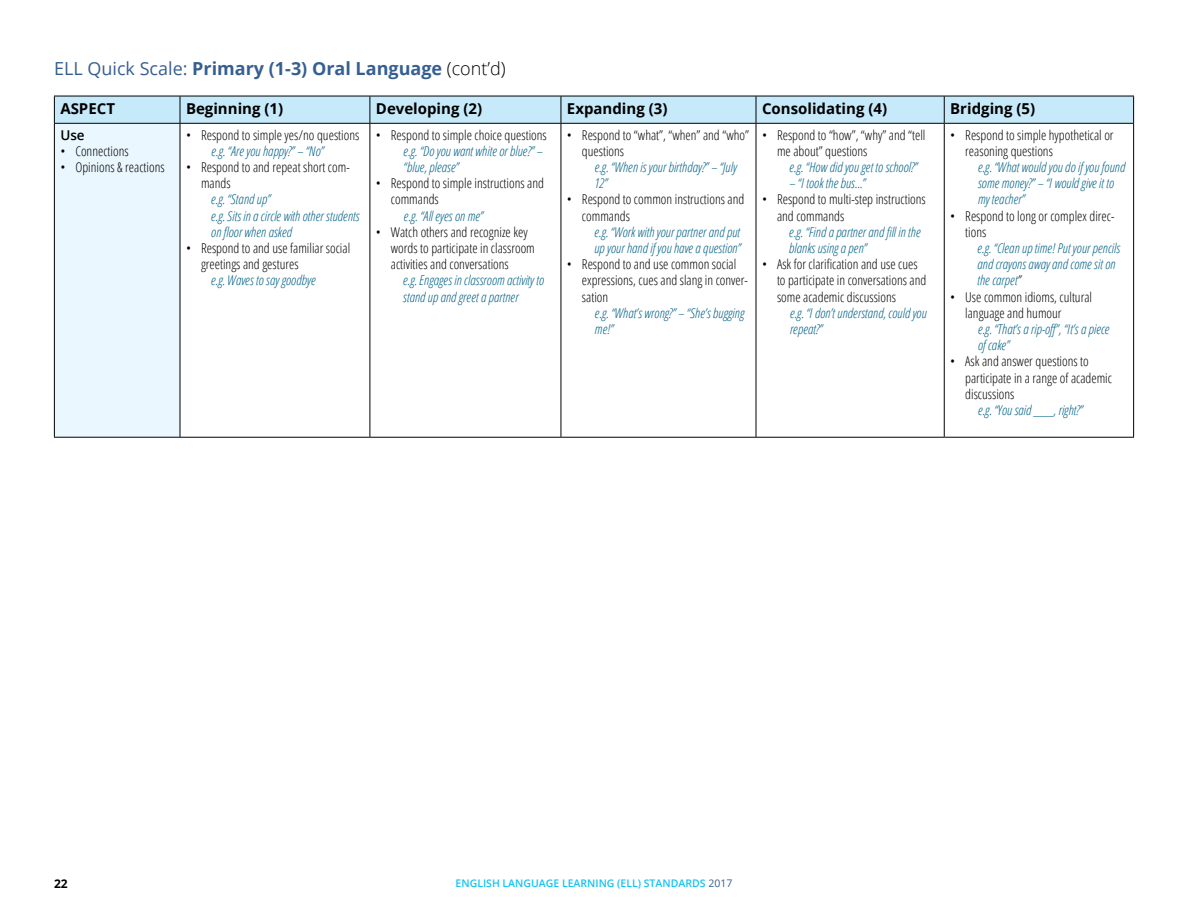
<style>
.page{position:relative;width:1188px;height:918px;background:#fff}
.page>*{position:absolute;margin:0;border:0;box-sizing:border-box;transform-origin:0 0}
.t1{font:700 18px "Open Sans";color:#365f91}
.t2{font:700 15px "Open Sans";color:#000}
.t3{font:300 condensed 13.5px/16.2px "Open Sans";color:#000}
.t4{font:italic 300 condensed 13.5px/16.2px "Open Sans";color:#006086}
.t5{font:600 13.5px "Open Sans";color:#000}
.t6{font:700 12px "Open Sans";color:#000}
.t7{font:600 10.5px "Open Sans";color:#12c3f4}
.s1{font-weight:400}
.s2{font-weight:300;color:#000}
.s3{color:#000}
.s4{font-weight:400;color:#365f91}
</style>
<div class="page">
<div style="left:54px;top:123px;width:126px;height:314px;background:#eaf7fe"></div>
<svg style="left:54px;top:96px;width:1080px;height:27px;background:#c0e2f2"></svg>
<hr style="left:180px;top:123px;width:190px;height:1px;background:#000">
<hr style="left:370px;top:123px;width:191px;height:1px;background:#000">
<hr style="left:370px;top:124px;width:1px;height:313px;background:#000">
<hr style="left:561px;top:123px;width:195px;height:1px;background:#000">
<hr style="left:561px;top:124px;width:1px;height:313px;background:#000">
<hr style="left:756px;top:123px;width:188px;height:1px;background:#000">
<hr style="left:756px;top:124px;width:1px;height:313px;background:#000">
<hr style="left:944px;top:123px;width:190px;height:1px;background:#000">
<hr style="left:944px;top:124px;width:1px;height:313px;background:#000">
<hr style="left:1133px;top:124px;width:1px;height:313px;background:#000">
<hr style="left:180px;top:437px;width:190px;height:1px;background:#000">
<hr style="left:370px;top:437px;width:191px;height:1px;background:#000">
<hr style="left:561px;top:437px;width:195px;height:1px;background:#000">
<hr style="left:756px;top:437px;width:188px;height:1px;background:#000">
<hr style="left:944px;top:437px;width:190px;height:1px;background:#000">
<hr style="left:54px;top:123px;width:126px;height:1px;background:#000">
<hr style="left:54px;top:124px;width:1px;height:313px;background:#000">
<hr style="left:180px;top:124px;width:1px;height:313px;background:#000">
<hr style="left:54px;top:437px;width:126px;height:1px;background:#000">
<h1 class="t1" style="left:54px;top:55px;width:453px"><span class="s1">ELL Quick Scale:</span> Primary (1-3) Oral Language <span class="s2">(cont’d)</span></h1>
<p class="t2" style="left:60px;top:97px;width:56px">ASPECT</p>
<p class="t2" style="left:186px;top:97px;width:99px">Beginning (1)</p>
<p class="t2" style="left:376px;top:97px;width:108px">Developing (2)</p>
<p class="t2" style="left:567px;top:97px;width:102px">Expanding (3)</p>
<p class="t2" style="left:762px;top:97px;width:127px">Consolidating (4)</p>
<p class="t2" style="left:950px;top:97px;width:86px">Bridging (5)</p>
<p class="t5" style="left:60px;top:125px;width:26px">Use</p>
<p class="t3" style="left:60px;top:142px;width:70px">• Connections</p>
<p class="t3" style="left:60px;top:159px;width:106px">• Opinions &amp; reactions</p>
<p class="t3" style="left:965px;top:126px;width:150px;text-indent:-15px">• Respond to simple hypothetical or reasoning questions</p>
<p class="t4" style="left:978px;top:159px;width:149px">e.g. “What would you do if you found some money?” – “I would give it to my teacher”</p>
<p class="t3" style="left:965px;top:207px;width:151px;text-indent:-15px">• Respond to long or complex direc&shy;tions</p>
<p class="t4" style="left:977px;top:240px;width:144px">e.g. “Clean up time! Put your pencils and crayons away and come sit on the carpet<span class="s3">”</span></p>
<p class="t3" style="left:965px;top:288px;width:128px;text-indent:-15px">• Use common idioms, cultural language and humour</p>
<p class="t4" style="left:978px;top:321px;width:133px">e.g. “That’s a rip-off”, “It’s a piece of cake”</p>
<p class="t3" style="left:965px;top:353px;width:148px;text-indent:-15px">• Ask and answer questions to participate in a range of academic discussions</p>
<p class="t4" style="left:978px;top:402px;width:107px">e.g. “You said ____, right?”</p>
<p class="t3" style="left:186px;top:126px;width:175px">• Respond to simple yes/no questions</p>
<p class="t4" style="left:211px;top:142px;width:115px">e.g. “Are you happy?” – “No”</p>
<p class="t3" style="left:201px;top:159px;width:150px;text-indent:-15px">• Respond to and repeat short com&shy;mands</p>
<p class="t4" style="left:211px;top:191px;width:150px">e.g. “Stand up”<br>e.g. Sits in a circle with other students on floor when asked</p>
<p class="t3" style="left:201px;top:240px;width:151px;text-indent:-15px">• Respond to and use familiar social greetings and gestures</p>
<p class="t4" style="left:211px;top:272px;width:106px">e.g. Waves to say goodbye</p>
<p class="t3" style="left:376px;top:126px;width:172px">• Respond to simple choice questions</p>
<p class="t4" style="left:403px;top:142px;width:141px">e.g. “Do you want white or blue?” – “blue, please”</p>
<p class="t3" style="left:391px;top:175px;width:155px;text-indent:-15px">• Respond to simple instructions and commands</p>
<p class="t4" style="left:404px;top:207px;width:81px">e.g. “All eyes on me”</p>
<p class="t3" style="left:391px;top:223px;width:145px;text-indent:-15px">• Watch others and recognize key words to participate in classroom activities and conversations</p>
<p class="t4" style="left:403px;top:272px;width:143px">e.g. Engages in classroom activity to stand up and greet a partner</p>
<p class="t3" style="left:582px;top:126px;width:169px;text-indent:-15px">• Respond to “what”, “when” and “who” questions</p>
<p class="t4" style="left:594px;top:159px;width:144px">e.g. “When is your birthday?” – “July<br>12”</p>
<p class="t3" style="left:582px;top:191px;width:164px;text-indent:-15px">• Respond to common instructions and commands</p>
<p class="t4" style="left:594px;top:223px;width:148px">e.g. “Work with your partner and put up your hand if you have a question”</p>
<p class="t3" style="left:582px;top:256px;width:168px;text-indent:-15px">• Respond to and use common social expressions, cues and slang in conver&shy;sation</p>
<p class="t4" style="left:595px;top:304px;width:151px">e.g. “What’s wrong?” – “She’s bugging me!”</p>
<p class="t3" style="left:777px;top:126px;width:150px;text-indent:-15px">• Respond to “how”, “why” and “tell me about” questions</p>
<p class="t4" style="left:789px;top:159px;width:130px">e.g. “How did you get to school?”</p>
<p class="t4" style="left:789px;top:175px;width:78px">– “I took the bus…”</p>
<p class="t3" style="left:777px;top:191px;width:150px;text-indent:-15px">• Respond to multi-step instructions and commands</p>
<p class="t4" style="left:789px;top:223px;width:133px">e.g. “Find a partner and fill in the blanks using a pen”</p>
<p class="t3" style="left:777px;top:256px;width:151px;text-indent:-15px">• Ask for clarification and use cues to participate in conversations and some academic discussions</p>
<p class="t4" style="left:790px;top:304px;width:138px">e.g. “I don’t understand, could you repeat?”</p>
<p class="t6" style="left:54px;top:875px;width:15px">22</p>
<p class="t7" style="left:456px;top:876px;width:278px">ENGLISH LANGUAGE LEARNING (ELL) STANDARDS <span class="s4">2017</span></p>
</div>
